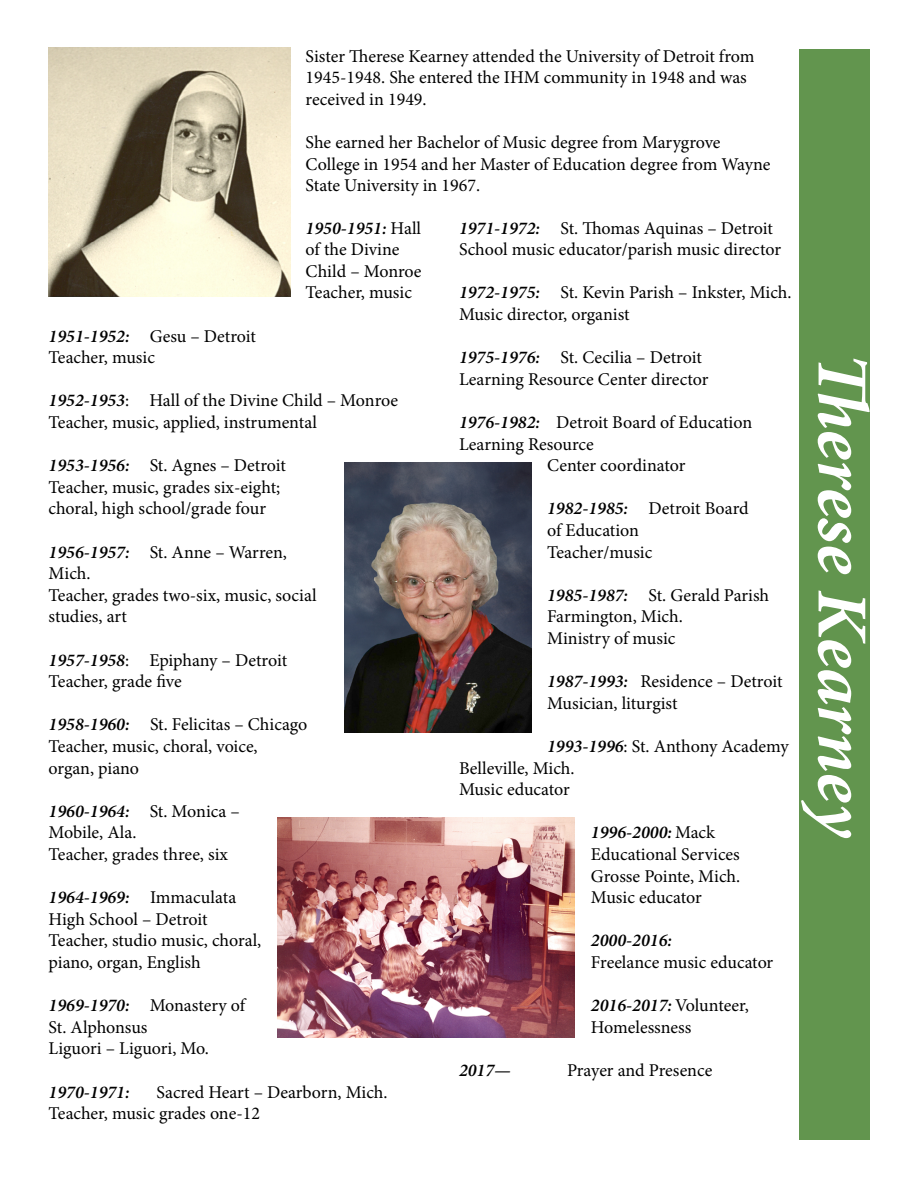
<style>
.page{position:relative;width:918px;height:1188px;background:#fff}
.page>*{position:absolute;margin:0;border:0;box-sizing:border-box;transform-origin:0 0}
.t1{font:italic 700 72px "Minion Pro";color:#fff}
.t2{font:18px/21.6px "Minion Pro";color:#000}
.t3{font:italic 600 18px "Minion Pro";color:#000}
.s1{font-weight:600;font-style:italic}
</style>
<div class="page">
<div style="left:799px;top:49px;width:70px;height:1090px;background:#62954e"></div>
<img style="left:49px;top:48px;width:242px;height:248px">
<img style="left:345px;top:463px;width:187px;height:270px">
<img style="left:278px;top:818px;width:297px;height:220px">
<p class="t2" style="left:306px;top:45px;width:450px">Sister Therese Kearney attended the University of Detroit from<br>1945-1948. She entered the IHM community in 1948 and was received in 1949.</p>
<p class="t2" style="left:306px;top:132px;width:466px">She earned her Bachelor of Music degree from Marygrove<br>College in 1954 and her Master of Education degree from Wayne<br>State University in 1967.</p>
<p class="t2" style="left:306px;top:217px;width:117px"><span class="s1">1950-1951:</span> Hall of the Divine<br>Child – Monroe<br>Teacher, music</p>
<p class="t2" style="left:49px;top:325px;width:209px"><span class="s1">1951-1952:</span> Gesu – Detroit<br>Teacher, music</p>
<p class="t2" style="left:49px;top:390px;width:351px"><span class="s1">1952-1953</span>: Hall of the Divine Child – Monroe<br>Teacher, music, applied, instrumental</p>
<p class="t2" style="left:49px;top:455px;width:239px"><span class="s1">1953-1956:</span> St. Agnes – Detroit<br>Teacher, music, grades six-eight; choral, high school/grade four</p>
<p class="t2" style="left:49px;top:541px;width:270px"><span class="s1">1956-1957:</span> St. Anne – Warren,<br>Mich.<br>Teacher, grades two-six, music, social studies, art</p>
<p class="t2" style="left:49px;top:649px;width:240px"><span class="s1">1957-1958</span>: Epiphany – Detroit<br>Teacher, grade five</p>
<p class="t2" style="left:49px;top:714px;width:260px"><span class="s1">1958-1960:</span> St. Felicitas – Chicago<br>Teacher, music, choral, voice, organ, piano</p>
<p class="t2" style="left:49px;top:800px;width:193px"><span class="s1">1960-1964:</span> St. Monica –<br>Mobile, Ala.<br>Teacher, grades three, six</p>
<p class="t2" style="left:49px;top:887px;width:214px"><span class="s1">1964-1969:</span> Immaculata<br>High School – Detroit<br>Teacher, studio music, choral, piano, organ, English</p>
<p class="t2" style="left:49px;top:995px;width:198px"><span class="s1">1969-1970:</span> Monastery of<br>St. Alphonsus<br>Liguori – Liguori, Mo.</p>
<p class="t3" style="left:49px;top:1079px;width:82px">1970-1971:</p>
<p class="t2" style="left:49px;top:1081px;width:341px;text-indent:108px">Sacred Heart – Dearborn, Mich.<br>Teacher, music grades one-12</p>
<p class="t2" style="left:459px;top:217px;width:324px"><span class="s1">1971-1972:</span> St. Thomas Aquinas – Detroit<br>School music educator/parish music director</p>
<p class="t2" style="left:459px;top:282px;width:334px"><span class="s1">1972-1975:</span> St. Kevin Parish – Inkster, Mich.<br>Music director, organist</p>
<p class="t2" style="left:459px;top:347px;width:251px"><span class="s1">1975-1976:</span> St. Cecilia – Detroit<br>Learning Resource Center director</p>
<p class="t2" style="left:459px;top:412px;width:295px"><span class="s1">1976-1982:</span> Detroit Board of Education</p>
<p class="t2" style="left:459px;top:433px;width:136px">Learning Resource</p>
<p class="t2" style="left:547px;top:455px;width:140px">Center coordinator</p>
<p class="t2" style="left:547px;top:498px;width:203px"><span class="s1">1982-1985:</span> Detroit Board of Education<br>Teacher/music</p>
<p class="t2" style="left:547px;top:584px;width:224px"><span class="s1">1985-1987:</span> St. Gerald Parish<br>Farmington, Mich.<br>Ministry of music</p>
<p class="t2" style="left:547px;top:671px;width:237px"><span class="s1">1987-1993:</span> Residence – Detroit<br>Musician, liturgist</p>
<p class="t2" style="left:459px;top:736px;width:331px;text-indent:88px"><span class="s1">1993-1996</span>: St. Anthony Academy<br>Belleville, Mich.<br>Music educator</p>
<p class="t2" style="left:591px;top:822px;width:151px"><span class="s1">1996-2000:</span> Mack<br>Educational Services<br>Grosse Pointe, Mich.<br>Music educator</p>
<p class="t3" style="left:591px;top:928px;width:82px">2000-2016:</p>
<p class="t2" style="left:591px;top:952px;width:184px">Freelance music educator</p>
<p class="t2" style="left:591px;top:995px;width:159px"><span class="s1">2016-2017:</span> Volunteer,<br>Homelessness</p>
<p class="t3" style="left:459px;top:1058px;width:53px">2017—</p>
<p class="t2" style="left:567px;top:1060px;width:147px">Prayer and Presence</p>
<h1 class="t1" style="left:893px;top:353px;width:490px;rotate:90deg">Therese Kearney</h1>
</div>
